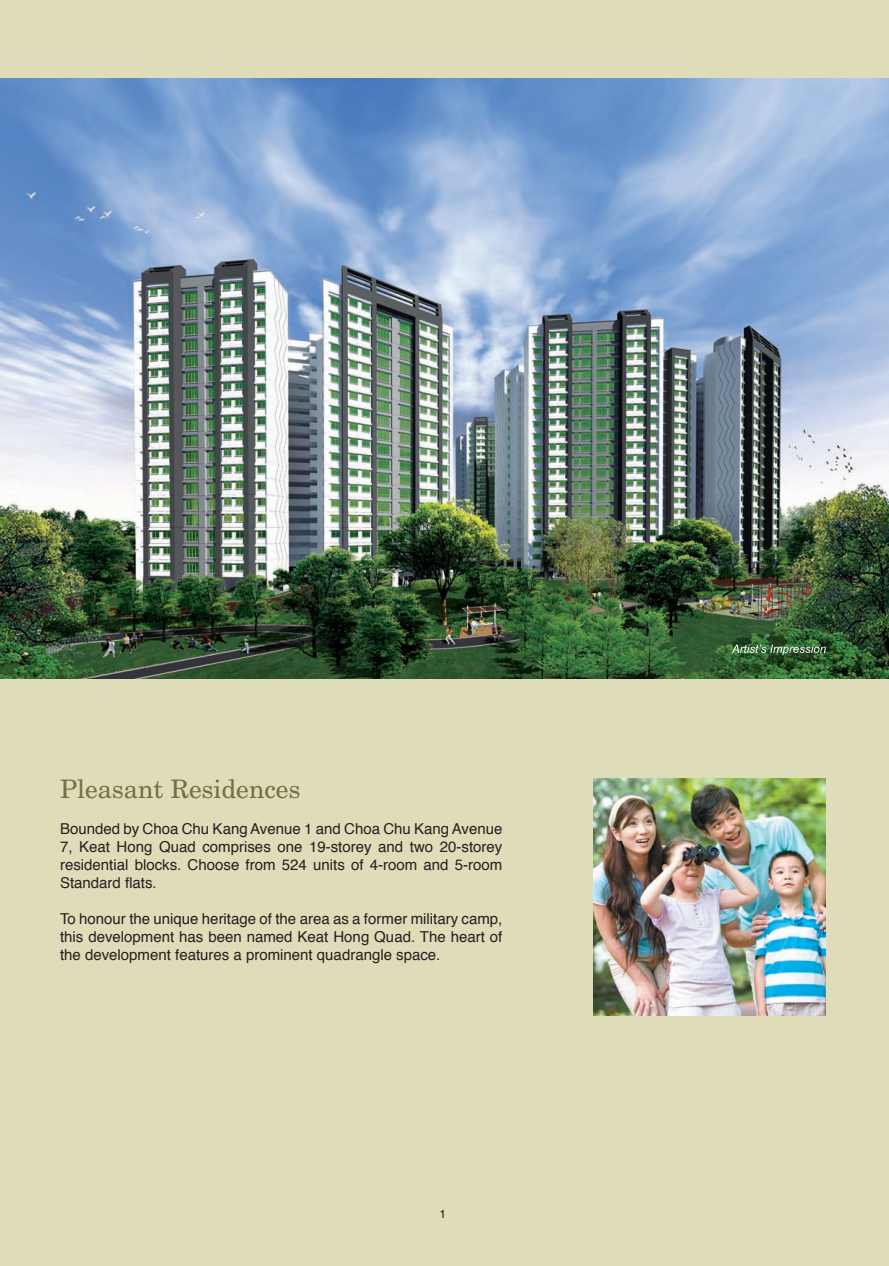
<style>
.page{position:relative;width:889px;height:1266px;background:#fff}
.page>*{position:absolute;margin:0;border:0;box-sizing:border-box;transform-origin:0 0}
.t1{font:25.5px "New Century Schlbk";color:#757145}
.t2{font:15px/18px "Helvetica";color:#231f20;text-align:justify}
.t3{font:12px "Helvetica";color:#231f20}
</style>
<div class="page">
<div style="left:0;top:0;width:889px;height:1265px;background:#dedcb9"></div>
<img style="left:0;top:79px;width:889px;height:599px">
<svg style="left:731px;top:644px;width:94px;height:11px"></svg>
<img style="left:594px;top:778px;width:231px;height:237px">
<h1 class="t1" style="left:60px;top:779px;width:242px">Pleasant Residences</h1>
<p class="t2" style="left:60px;top:821px;width:444px">Bounded by Choa Chu Kang Avenue 1 and Choa Chu Kang Avenue 7, Keat Hong Quad comprises one 19-storey and two 20-storey residential blocks. Choose from 524 units of 4-room and 5-room Standard flats.</p>
<p class="t2" style="left:60px;top:911px;width:444px">To honour the unique heritage of the area as a former military camp, this development has been named Keat Hong Quad. The heart of the development features a prominent quadrangle space.</p>
<p class="t3" style="left:439px;top:1208px;width:8px">1</p>
</div>
